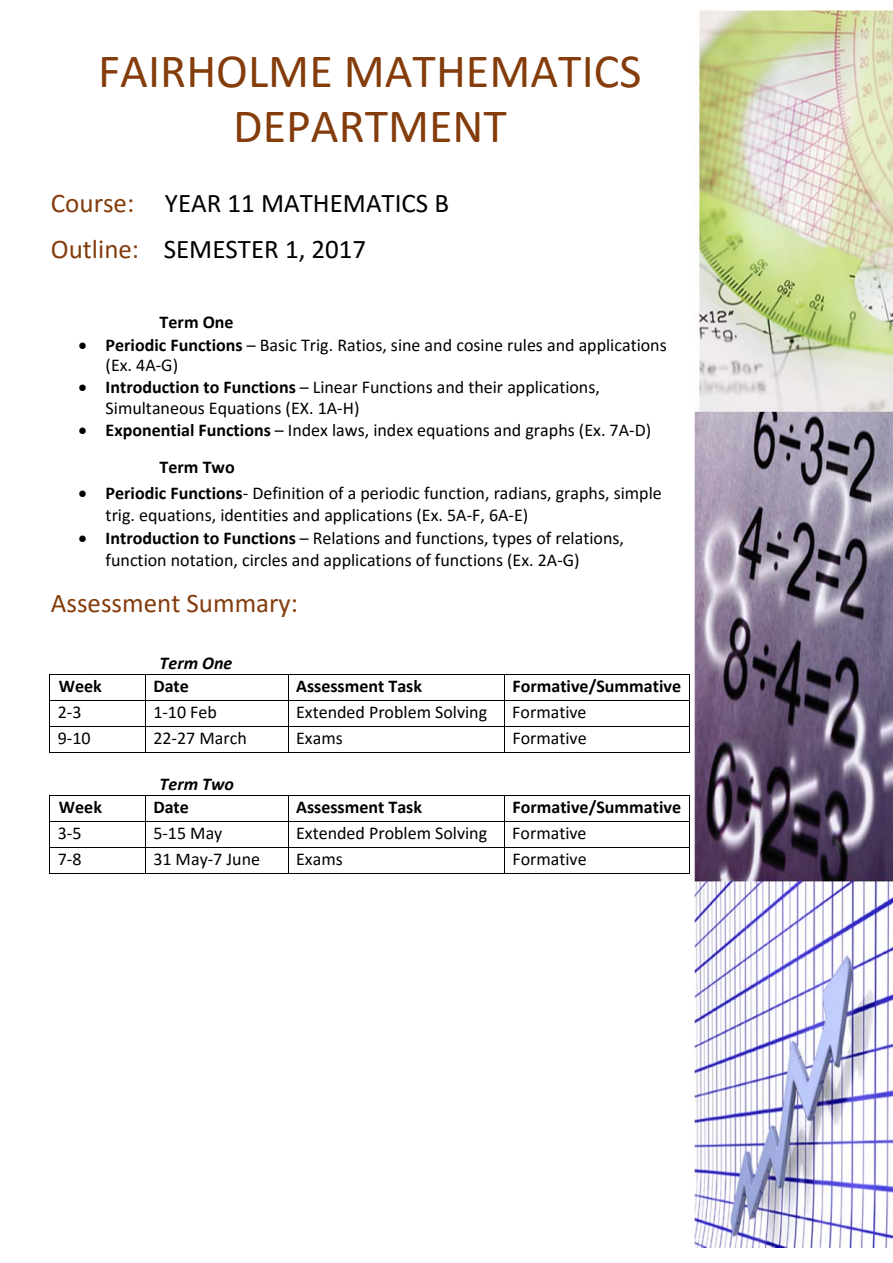
<style>
.page{position:relative;width:893px;height:1263px;background:#fff}
.page>*{position:absolute;margin:0;border:0;box-sizing:border-box;transform-origin:0 0}
.t1{font:48px/55.7px "Calibri";color:#843c0b;text-align:center}
.t2{font:27px/46.2px "Calibri";color:#000}
.t3{font:27px "Calibri";color:#843c0b}
.t4{font:18px/20.9px "Calibri";color:#000}
.t5{font:700 18px "Calibri";color:#000}
.t6{font:italic 700 18px "Calibri";color:#000}
.s1{color:#843c0b}
.s2{font-weight:700}
</style>
<div class="page">
<hr style="left:49px;top:674px;width:641px;height:1px;background:#000">
<hr style="left:49px;top:700px;width:641px;height:1px;background:#000">
<hr style="left:49px;top:726px;width:641px;height:1px;background:#000">
<svg style="left:49px;top:675px;width:1px;height:77px"></svg>
<hr style="left:49px;top:752px;width:96px;height:1px;background:#000">
<svg style="left:145px;top:675px;width:1px;height:78px"></svg>
<hr style="left:146px;top:752px;width:142px;height:1px;background:#000">
<svg style="left:288px;top:675px;width:1px;height:77px"></svg>
<hr style="left:288px;top:752px;width:216px;height:1px;background:#000">
<svg style="left:504px;top:675px;width:1px;height:78px"></svg>
<hr style="left:505px;top:752px;width:184px;height:1px;background:#000">
<svg style="left:689px;top:675px;width:1px;height:78px"></svg>
<hr style="left:49px;top:795px;width:641px;height:1px;background:#000">
<hr style="left:49px;top:821px;width:641px;height:1px;background:#000">
<hr style="left:49px;top:847px;width:641px;height:1px;background:#000">
<svg style="left:49px;top:796px;width:1px;height:77px"></svg>
<hr style="left:49px;top:873px;width:96px;height:1px;background:#000">
<svg style="left:145px;top:796px;width:1px;height:78px"></svg>
<hr style="left:146px;top:873px;width:142px;height:1px;background:#000">
<svg style="left:288px;top:796px;width:1px;height:77px"></svg>
<hr style="left:288px;top:873px;width:216px;height:1px;background:#000">
<svg style="left:504px;top:796px;width:1px;height:78px"></svg>
<hr style="left:505px;top:873px;width:184px;height:1px;background:#000">
<svg style="left:689px;top:796px;width:1px;height:78px"></svg>
<img style="left:694px;top:10px;width:199px;height:1238px">
<p class="t1" style="left:98px;top:42px;width:545px">FAIRHOLME MATHEMATICS<br>DEPARTMENT</p>
<p class="t2" style="left:51px;top:179px;width:400px"><span class="s1">Course:</span> YEAR 11 MATHEMATICS B<br><span class="s1">Outline:</span> SEMESTER 1, 2017</p>
<p class="t5" style="left:160px;top:309px;width:75px">Term One</p>
<p class="t4" style="left:106px;top:334px;width:563px;text-indent:-27px">• <span class="s2">Periodic Functions</span> – Basic Trig. Ratios, sine and cosine rules and applications (Ex. 4A‐G)</p>
<p class="t4" style="left:106px;top:376px;width:496px;text-indent:-27px">• <span class="s2">Introduction to Functions</span> – Linear Functions and their applications,<br>Simultaneous Equations (EX. 1A‐H)</p>
<p class="t4" style="left:160px;top:411px;width:493px;line-height:37.2px;text-indent:-81px">• <span class="s2">Exponential Functions</span> – Index laws, index equations and graphs (Ex. 7A‐D)<br><span class="s2">Term Two</span></p>
<p class="t4" style="left:106px;top:481px;width:558px;line-height:21.9px;text-indent:-27px">• <span class="s2">Periodic Functions</span>‐ Definition of a periodic function, radians, graphs, simple trig. equations, identities and applications (Ex. 5A‐F, 6A‐E)</p>
<p class="t4" style="left:106px;top:526px;width:520px;line-height:21.9px;text-indent:-27px">• <span class="s2">Introduction to Functions</span> – Relations and functions, types of relations, function notation, circles and applications of functions (Ex. 2A‐G)</p>
<p class="t3" style="left:51px;top:585px;width:249px">Assessment Summary:</p>
<p class="t6" style="left:160px;top:650px;width:74px">Term One</p>
<p class="t5" style="left:59px;top:673px;width:45px">Week</p>
<p class="t5" style="left:153px;top:673px;width:37px">Date</p>
<p class="t5" style="left:296px;top:673px;width:127px">Assessment Task</p>
<p class="t5" style="left:512px;top:673px;width:170px">Formative/Summative</p>
<p class="t4" style="left:58px;top:701px;width:25px">2‐3</p>
<p class="t4" style="left:153px;top:701px;width:65px">1‐10 Feb</p>
<p class="t4" style="left:296px;top:701px;width:193px">Extended Problem Solving</p>
<p class="t4" style="left:512px;top:701px;width:76px">Formative</p>
<p class="t4" style="left:58px;top:727px;width:34px">9‐10</p>
<p class="t4" style="left:153px;top:727px;width:95px">22‐27 March</p>
<p class="t4" style="left:296px;top:727px;width:48px">Exams</p>
<p class="t4" style="left:512px;top:727px;width:76px">Formative</p>
<p class="t6" style="left:160px;top:771px;width:76px">Term Two</p>
<p class="t5" style="left:59px;top:794px;width:45px">Week</p>
<p class="t5" style="left:153px;top:794px;width:37px">Date</p>
<p class="t5" style="left:296px;top:794px;width:127px">Assessment Task</p>
<p class="t5" style="left:512px;top:794px;width:170px">Formative/Summative</p>
<p class="t4" style="left:58px;top:822px;width:25px">3‐5</p>
<p class="t4" style="left:153px;top:822px;width:71px">5‐15 May</p>
<p class="t4" style="left:296px;top:822px;width:193px">Extended Problem Solving</p>
<p class="t4" style="left:512px;top:822px;width:76px">Formative</p>
<p class="t4" style="left:58px;top:848px;width:25px">7‐8</p>
<p class="t4" style="left:153px;top:848px;width:108px">31 May‐7 June</p>
<p class="t4" style="left:296px;top:848px;width:48px">Exams</p>
<p class="t4" style="left:512px;top:848px;width:76px">Formative</p>
</div>
